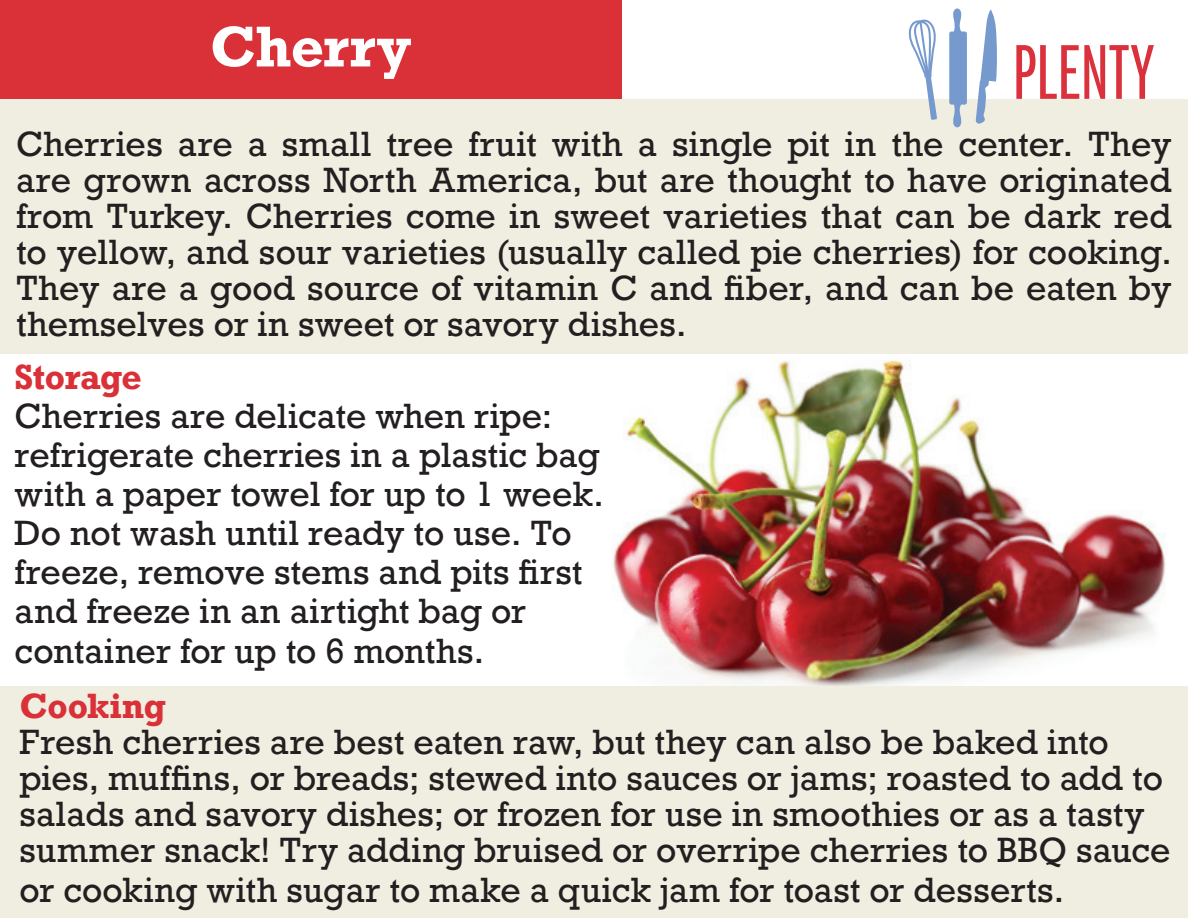
<style>
.page{position:relative;width:1188px;height:918px;background:#fff}
.page>*{position:absolute;margin:0;border:0;box-sizing:border-box;transform-origin:0 0}
.t1{font:700 54px "Rockwell";color:#fff}
.t2{font:33px/36px "Rockwell";letter-spacing:.005em;color:#231f20}
.t3{font:700 33px "Rockwell";letter-spacing:-.015em;color:#da3037}
</style>
<div class="page">
<img style="left:605px;top:353px;width:583px;height:334px">
<div style="left:0;top:0;width:622px;height:99px;background:#da3037"></div>
<div style="left:0;top:687px;width:1188px;height:231px;background:#efeee1"></div>
<div style="left:0;top:99px;width:1188px;height:254px;background:#efeee1"></div>
<svg style="left:909px;top:19px;width:28px;height:101px"></svg>
<svg style="left:949px;top:8px;width:18px;height:119px"></svg>
<svg style="left:976px;top:10px;width:21px;height:114px"></svg>
<svg style="left:1016px;top:45px;width:138px;height:54px"></svg>
<h1 class="t1" style="left:210px;top:12px;width:203px">Cherry</h1>
<p class="t2" style="left:16px;top:126px;width:1157px;text-align:justify">Cherries are a small tree fruit with a single pit in the center. They are grown across North America, but are thought to have originated from Turkey. Cherries come in sweet varieties that can be dark red to yellow, and sour varieties (usually called pie cherries) for cooking.<br>They are a good source of vitamin C and fiber, and can be eaten by themselves or in sweet or savory dishes.</p>
<p class="t3" style="left:15px;top:356px;width:128px">Storage</p>
<p class="t2" style="left:15px;top:398px;width:591px;line-height:39px">Cherries are delicate when ripe: refrigerate cherries in a plastic bag with a paper towel for up to 1 week.<br>Do not wash until ready to use. To freeze, remove stems and pits first and freeze in an airtight bag or container for up to 6 months.</p>
<p class="t3" style="left:19px;top:685px;width:148px">Cooking</p>
<p class="t2" style="left:19px;top:725px;width:1153px">Fresh cherries are best eaten raw, but they can also be baked into pies, muffins, or breads; stewed into sauces or jams; roasted to add to salads and savory dishes; or frozen for use in smoothies or as a tasty summer snack! Try adding bruised or overripe cherries to BBQ sauce</p>
<p class="t2" style="left:19px;top:872px;width:1046px">or cooking with sugar to make a quick jam for toast or desserts.</p>
</div>
